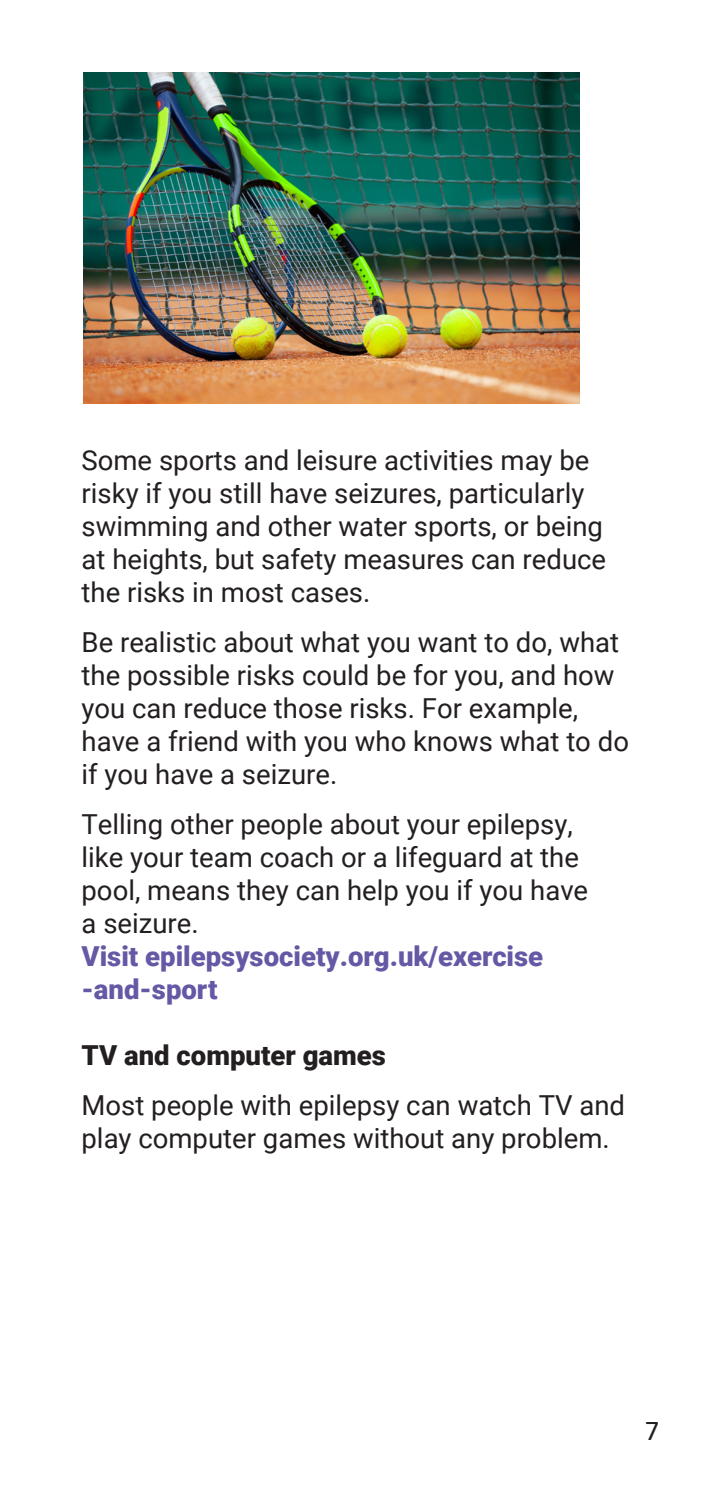
<style>
.page{position:relative;width:702px;height:1489px;background:#fff}
.page>*{position:absolute;margin:0;border:0;box-sizing:border-box;transform-origin:0 0}
.t1{font:28.75px "Calibri";color:#231f20}
.t2{font:27.5px/33px "Roboto";color:#231f20}
.t3{font:900 27.5px/33px "Roboto";color:#6558a5}
.t4{font:900 27.5px "Roboto";color:#231f20}
</style>
<div class="page">
<img style="left:83px;top:73px;width:496px;height:330px">
<p class="t2" style="left:81px;top:443px;width:526px">Some sports and leisure activities may be risky if you still have seizures, particularly swimming and other water sports, or being at heights, but safety measures can reduce the risks in most cases.</p>
<p class="t2" style="left:81px;top:624px;width:549px">Be realistic about what you want to do, what the possible risks could be for you, and how you can reduce those risks. For example, have a friend with you who knows what to do if you have a seizure.</p>
<p class="t2" style="left:81px;top:806px;width:508px">Telling other people about your epilepsy, like your team coach or a lifeguard at the pool, means they can help you if you have a seizure.</p>
<p class="t3" style="left:81px;top:938px;width:463px">Visit epilepsysociety.org.uk/exercise -and-sport</p>
<p class="t4" style="left:81px;top:1036px;width:306px">TV and computer games</p>
<p class="t2" style="left:81px;top:1087px;width:545px">Most people with epilepsy can watch TV and play computer games without any problem.</p>
<p class="t1" style="left:644px;top:1409px;width:16px">7</p>
</div>
